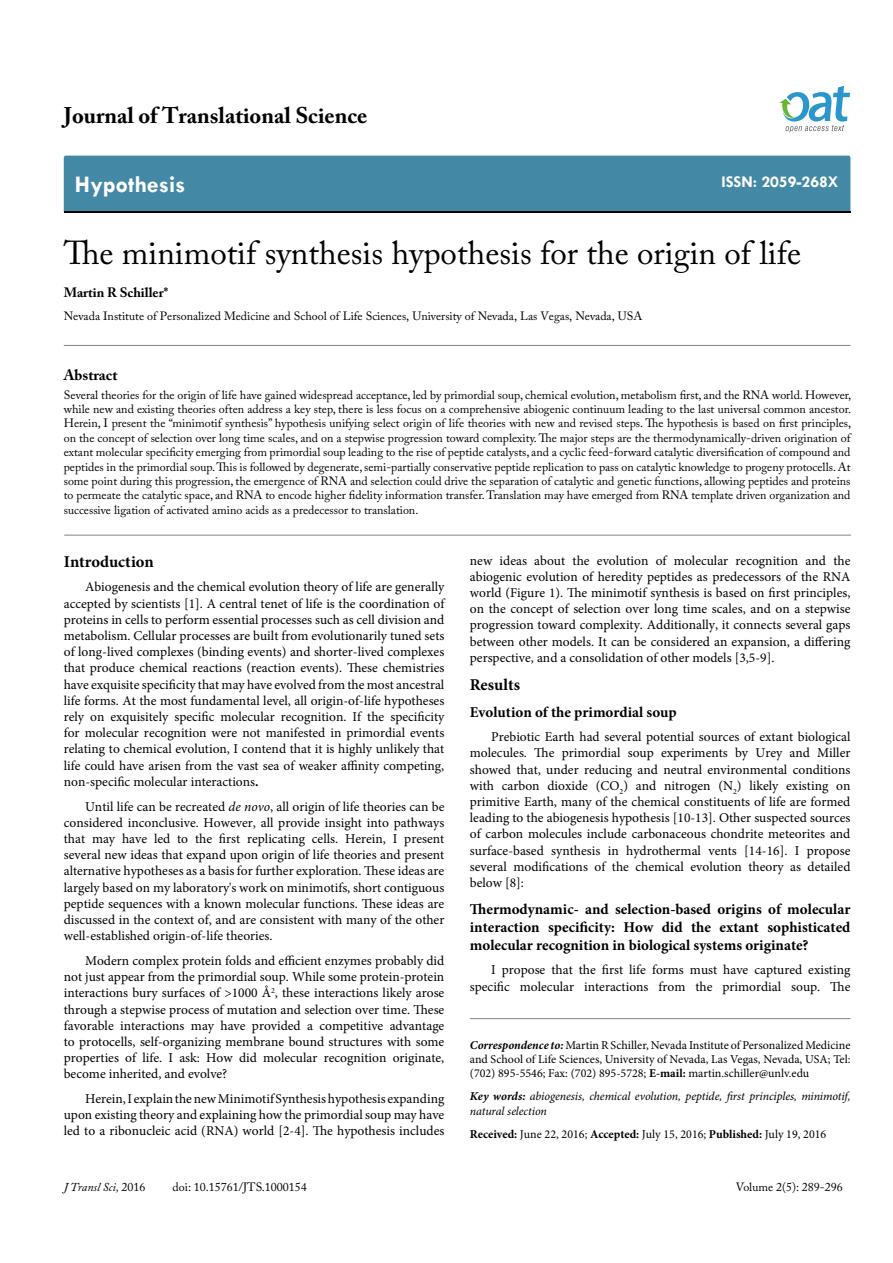
<style>
.page{position:relative;width:893px;height:1263px;background:#fff}
.page>*{position:absolute;margin:0;border:0;box-sizing:border-box;transform-origin:0 0}
.t1{font:33px "Adobe Caslon Pro";color:#000}
.t2{font:700 24px "Tw Cen";color:#fff}
.t3{font:700 22.5px "Adobe Caslon Pro";color:#000}
.t4{font:700 16.5px "Minion Pro";letter-spacing:-.005em;color:#000}
.t5{font:700 16.5px "Tw Cen";color:#fff}
.t6{font:700 15px/18px "Minion Pro";color:#000;text-align:justify}
.t7{font:700 15px "Adobe Caslon Pro";color:#000}
.t8{font:13.5px/16.2px "Minion Pro";color:#000;text-align:justify}
.t9{font:700 13.5px "Adobe Caslon Pro";color:#000}
.t10{font:12px/14.4px "Adobe Caslon Pro";color:#000;text-align:justify}
.t11{font:12px/14.4px "Minion Pro";color:#000;text-align:justify}
.t12{font:italic 12px/14.4px "Minion Pro";letter-spacing:-.01em;color:#000}
.t13{font:italic 12px "Adobe Caslon Pro";color:#000}
.s1{font-weight:700}
.s2{font-style:italic}
.s3{font-weight:700;font-style:italic}
.s4{font-style:normal}
</style>
<div class="page">
<div style="left:64px;top:156px;width:786px;height:56px;background:#4389a5"></div>
<svg style="left:779px;top:86px;width:71px;height:47px"></svg>
<hr style="left:64px;top:345px;width:786px;height:1px;background:#808285">
<hr style="left:64px;top:535px;width:787px;height:1px;background:#808285">
<hr style="left:470px;top:1018px;width:380px;height:1px;background:#808285">
<h3 class="t3" style="left:64px;top:102px;width:305px">Journal of Translational Science</h3>
<h2 class="t2" style="left:75px;top:170px;width:112px">Hypothesis</h2>
<p class="t5" style="left:721px;top:172px;width:119px">ISSN: 2059-268X</p>
<h1 class="t1" style="left:64px;top:233px;width:739px">The minimotif synthesis hypothesis for the origin of life</h1>
<p class="t9" style="left:64px;top:284px;width:106px">Martin R Schiller*</p>
<p class="t10" style="left:64px;top:308px;width:580px">Nevada Institute of Personalized Medicine and School of Life Sciences, University of Nevada, Las Vegas, Nevada, USA</p>
<p class="t7" style="left:64px;top:366px;width:55px">Abstract</p>
<p class="t10" style="left:64px;top:387px;width:789px">Several theories for the origin of life have gained widespread acceptance, led by primordial soup, chemical evolution, metabolism first, and the RNA world. However, while new and existing theories often address a key step, there is less focus on a comprehensive abiogenic continuum leading to the last universal common ancestor.<br>Herein, I present the “minimotif synthesis” hypothesis unifying select origin of life theories with new and revised steps. The hypothesis is based on first principles, on the concept of selection over long time scales, and on a stepwise progression toward complexity. The major steps are the thermodynamically-driven origination of extant molecular specificity emerging from primordial soup leading to the rise of peptide catalysts, and a cyclic feed-forward catalytic diversification of compound and peptides in the primordial soup. This is followed by degenerate, semi-partially conservative peptide replication to pass on catalytic knowledge to progeny protocells. At some point during this progression, the emergence of RNA and selection could drive the separation of catalytic and genetic functions, allowing peptides and proteins to permeate the catalytic space, and RNA to encode higher fidelity information transfer. Translation may have emerged from RNA template driven organization and successive ligation of activated amino acids as a predecessor to translation.</p>
<p class="t4" style="left:64px;top:550px;width:91px">Introduction</p>
<p class="t8" style="left:64px;top:579px;width:382px;text-indent:21px">Abiogenesis and the chemical evolution theory of life are generally accepted by scientists [1]. A central tenet of life is the coordination of proteins in cells to perform essential processes such as cell division and metabolism. Cellular processes are built from evolutionarily tuned sets of long-lived complexes (binding events) and shorter-lived complexes that produce chemical reactions (reaction events). These chemistries have exquisite specificity that may have evolved from the most ancestral life forms. At the most fundamental level, all origin-of-life hypotheses rely on exquisitely specific molecular recognition. If the specificity for molecular recognition were not manifested in primordial events relating to chemical evolution, I contend that it is highly unlikely that life could have arisen from the vast sea of weaker affinity competing, non-specific molecular interactions<span class="s1">.</span></p>
<p class="t8" style="left:64px;top:798px;width:382px;text-indent:21px">Until life can be recreated <span class="s2">de novo</span>, all origin of life theories can be considered inconclusive. However, all provide insight into pathways that may have led to the first replicating cells. Herein, I present several new ideas that expand upon origin of life theories and present alternative hypotheses as a basis for further exploration. These ideas are largely based on my laboratory's work on minimotifs, short contiguous peptide sequences with a known molecular functions. These ideas are discussed in the context of, and are consistent with many of the other well-established origin-of-life theories.</p>
<p class="t8" style="left:64px;top:952px;width:382px;text-indent:21px">Modern complex protein folds and efficient enzymes probably did not just appear from the primordial soup. While some protein-protein interactions bury surfaces of &gt;1000 Å<sup>2</sup>, these interactions likely arose through a stepwise process of mutation and selection over time. These favorable interactions may have provided a competitive advantage to protocells, self-organizing membrane bound structures with some properties of life. I ask: How did molecular recognition originate, become inherited, and evolve?</p>
<p class="t8" style="left:64px;top:1091px;width:382px;text-indent:21px">Herein, I explain the new Minimotif Synthesis hypothesis expanding upon existing theory and explaining how the primordial soup may have led to a ribonucleic acid (RNA) world [2-4]. The hypothesis includes</p>
<p class="t8" style="left:470px;top:552px;width:382px">new ideas about the evolution of molecular recognition and the abiogenic evolution of heredity peptides as predecessors of the RNA world (Figure 1). The minimotif synthesis is based on first principles, on the concept of selection over long time scales, and on a stepwise progression toward complexity. Additionally, it connects several gaps between other models. It can be considered an expansion, a differing perspective, and a consolidation of other models [3,5-9].</p>
<p class="t4" style="left:470px;top:673px;width:52px">Results</p>
<p class="t6" style="left:470px;top:703px;width:208px">Evolution of the primordial soup</p>
<p class="t8" style="left:470px;top:729px;width:382px;text-indent:21px">Prebiotic Earth had several potential sources of extant biological molecules. The primordial soup experiments by Urey and Miller showed that, under reducing and neutral environmental conditions with carbon dioxide (CO<sub>2</sub>) and nitrogen (N<sub>2</sub>) likely existing on primitive Earth, many of the chemical constituents of life are formed leading to the abiogenesis hypothesis [10-13]. Other suspected sources of carbon molecules include carbonaceous chondrite meteorites and surface-based synthesis in hydrothermal vents [14-16]. I propose several modifications of the chemical evolution theory as detailed below [8]:</p>
<p class="t6" style="left:470px;top:900px;width:382px">Thermodynamic- and selection-based origins of molecular interaction specificity: How did the extant sophisticated molecular recognition in biological systems originate?</p>
<p class="t8" style="left:470px;top:962px;width:382px;text-align:right">I propose that the first life forms must have captured existing specific molecular interactions from the primordial soup. The</p>
<p class="t11" style="left:470px;top:1038px;width:382px"><span class="s3">Correspondence to:</span> Martin R Schiller, Nevada Institute of Personalized Medicine and School of Life Sciences, University of Nevada, Las Vegas, Nevada, USA; Tel: (702) 895-5546; Fax: (702) 895-5728; <span class="s1">E-mail:</span> martin.schiller@unlv.edu</p>
<p class="t12" style="left:470px;top:1089px;width:382px"><span class="s1">Key words:</span> abiogenesis, chemical evolution, peptide, first principles, minimotif, natural selection</p>
<p class="t11" style="left:470px;top:1127px;width:358px"><span class="s1">Received:</span> June 22, 2016; <span class="s1">Accepted:</span> July 15, 2016; <span class="s1">Published:</span> July 19, 2016</p>
<p class="t13" style="left:64px;top:1180px;width:83px">J Transl Sci, <span class="s4">2016</span></p>
<p class="t10" style="left:173px;top:1180px;width:136px">doi: 10.15761/JTS.1000154</p>
<p class="t10" style="left:736px;top:1180px;width:108px">Volume 2(5): 289-296</p>
</div>
